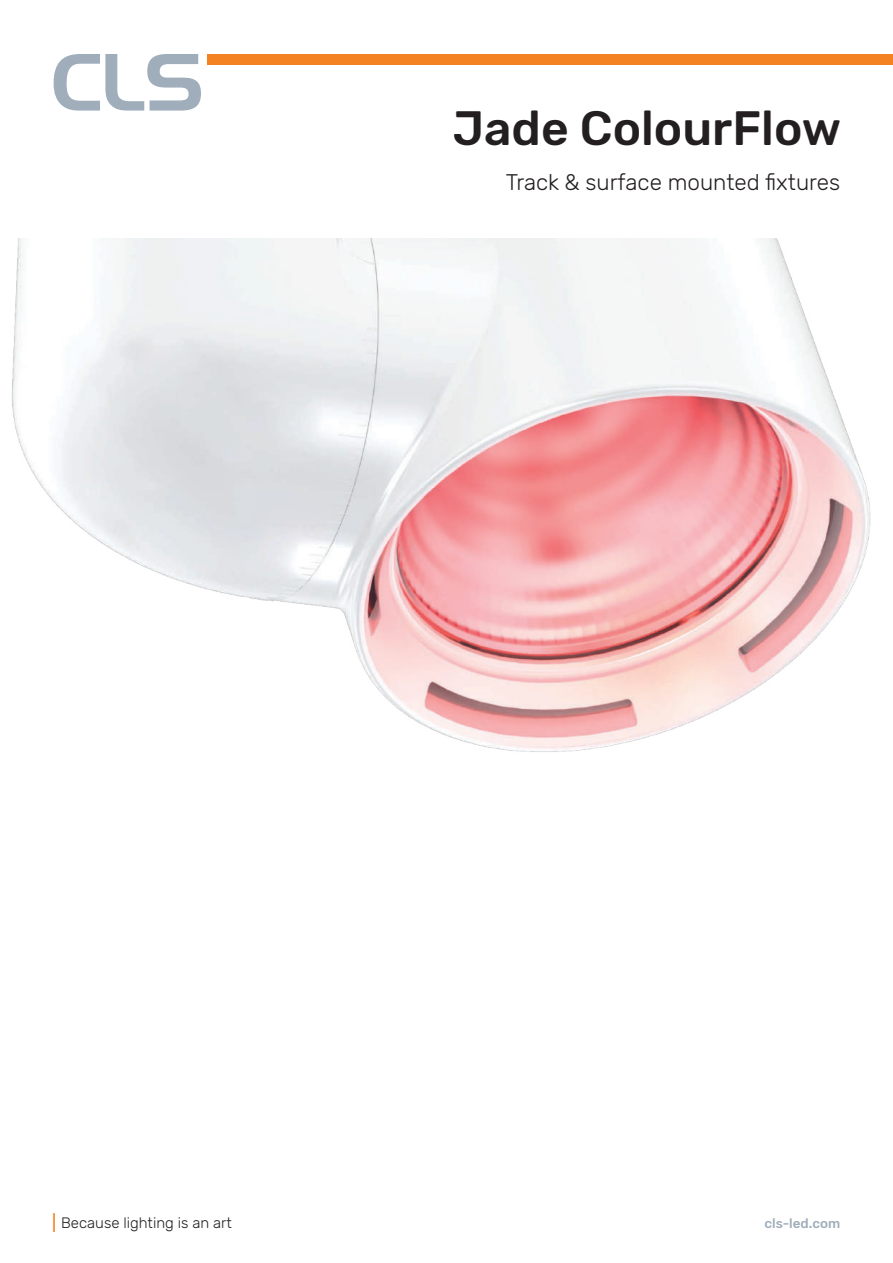
<style>
.page{position:relative;width:893px;height:1263px;background:#fff}
.page>*{position:absolute;margin:0;border:0;box-sizing:border-box;transform-origin:0 0}
.t1{font:500 48px "Rubik";color:#231f20}
.t2{font:300 27px "Rubik";color:#f58220}
.t3{font:300 22.5px "Rubik";color:#231f20}
.t4{font:300 15px "Rubik";color:#231f20}
.t5{font:500 13.5px "Rubik";color:#a0aebb}
</style>
<div class="page">
<img style="left:12px;top:238px;width:859px;height:514px">
<svg style="left:54px;top:54px;width:147px;height:57px"></svg>
<div style="left:207px;top:54px;width:686px;height:10px;background:#f58220"></div>
<h1 class="t1" style="left:453px;top:101px;width:390px">Jade ColourFlow</h1>
<p class="t3" style="left:506px;top:169px;width:336px">Track &amp; surface mounted fixtures</p>
<p class="t2" style="left:51px;top:1207px;width:8px">I</p>
<p class="t5" style="left:764px;top:1215px;width:78px">cls-led.com</p>
<p class="t4" style="left:61px;top:1214px;width:172px">Because lighting is an art</p>
</div>
